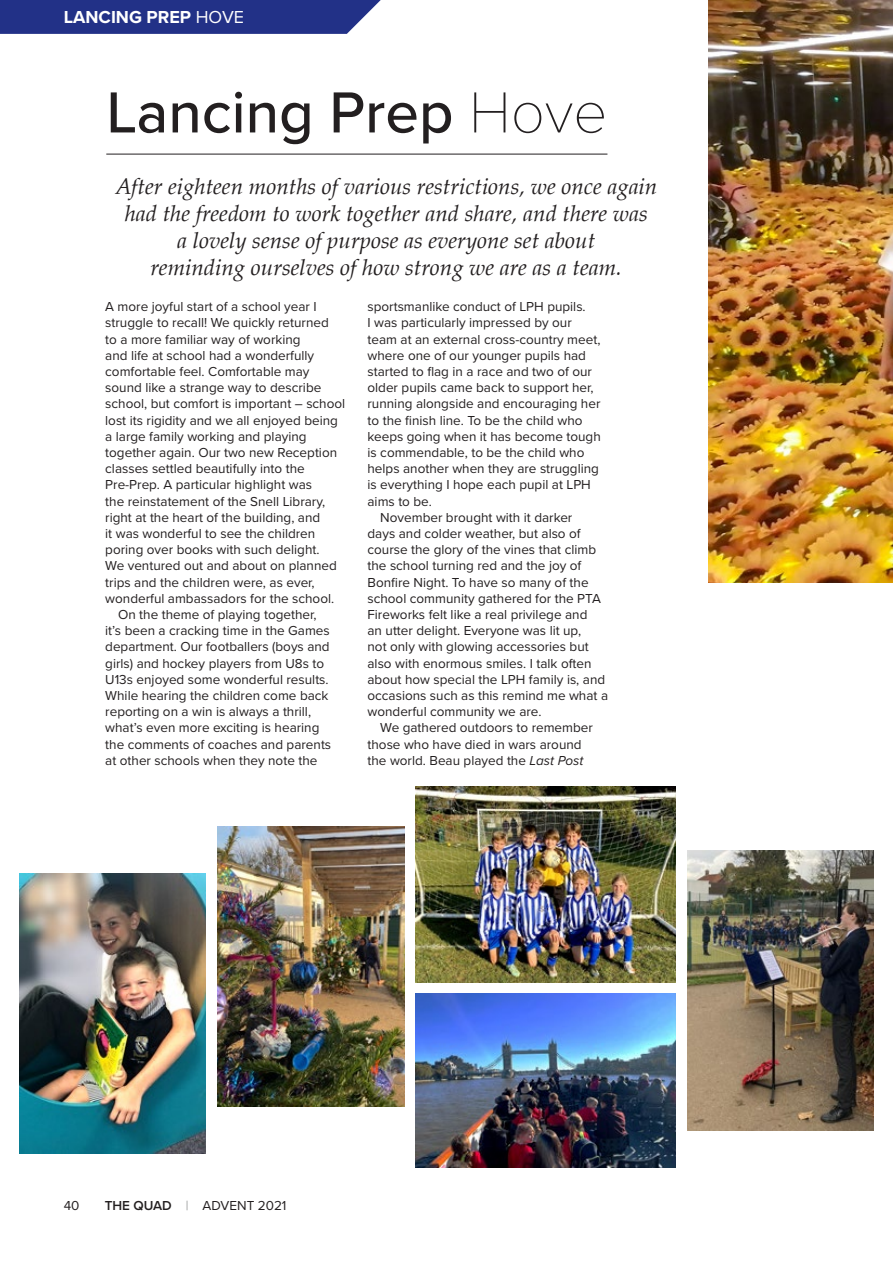
<style>
.page{position:relative;width:893px;height:1263px;background:#fff}
.page>*{position:absolute;margin:0;border:0;box-sizing:border-box;transform-origin:0 0}
.t1{font:500 60px "Proxima Nova";color:#231f20}
.t2{font:italic 22.5px/27px "Palatino";color:#231f20;text-align:center}
.t3{font:700 18px "Proxima Nova";color:#fff}
.t4{font:13.5px "Proxima Nova";color:#231f20}
.s1{font-weight:400}
.s2{font-family:"Proxima Nova T";font-weight:100}
.s3{font-style:italic}
.s4{font-weight:600}
.s5{font-family:"Proxima Nova T";font-weight:100;color:#4b4c4d}
</style>
<div class="page">
<img style="left:709px;top:0;width:184px;height:583px">
<img style="left:217px;top:826px;width:187px;height:280px">
<img style="left:415px;top:993px;width:261px;height:174px">
<img style="left:687px;top:850px;width:187px;height:280px">
<img style="left:415px;top:787px;width:261px;height:195px">
<img style="left:19px;top:873px;width:187px;height:280px">
<svg style="left:0;top:0;width:381px;height:34px;background:#2c3a8c"></svg>
<hr style="left:106px;top:154px;width:501px;height:1px;background:#231f20">
<h3 class="t3" style="left:64px;top:4px;width:182px">LANCING PREP <span class="s1">HOVE</span></h3>
<h1 class="t1" style="left:106px;top:68px;width:503px">Lancing Prep <span class="s2">Hove</span></h1>
<h2 class="t2" style="left:115px;top:173px;width:544px">After eighteen months of various restrictions, we once again had the freedom to work together and share, and there was<br>a lovely sense of purpose as everyone set about<br>reminding ourselves of how strong we are as a team.</h2>
<p class="t4" style="left:105px;top:297px;width:213px">A more joyful start of a school year I</p>
<p class="t4" style="left:105px;top:313px;width:225px">struggle to recall! We quickly returned</p>
<p class="t4" style="left:105px;top:329px;width:197px">to a more familiar way of working</p>
<p class="t4" style="left:105px;top:345px;width:210px">and life at school had a wonderfully</p>
<p class="t4" style="left:105px;top:361px;width:206px">comfortable feel. Comfortable may</p>
<p class="t4" style="left:105px;top:378px;width:218px">sound like a strange way to describe</p>
<p class="t4" style="left:105px;top:394px;width:241px">school, but comfort is important – school</p>
<p class="t4" style="left:105px;top:410px;width:234px">lost its rigidity and we all enjoyed being</p>
<p class="t4" style="left:105px;top:426px;width:203px">a large family working and playing</p>
<p class="t4" style="left:105px;top:442px;width:233px">together again. Our two new Reception</p>
<p class="t4" style="left:105px;top:459px;width:201px">classes settled beautifully into the</p>
<p class="t4" style="left:105px;top:475px;width:208px">Pre-Prep. A particular highlight was</p>
<p class="t4" style="left:105px;top:491px;width:222px">the reinstatement of the Snell Library,</p>
<p class="t4" style="left:105px;top:507px;width:216px">right at the heart of the building, and</p>
<p class="t4" style="left:105px;top:523px;width:212px">it was wonderful to see the children</p>
<p class="t4" style="left:105px;top:540px;width:216px">poring over books with such delight.</p>
<p class="t4" style="left:105px;top:556px;width:233px">We ventured out and about on planned</p>
<p class="t4" style="left:105px;top:572px;width:211px">trips and the children were, as ever,</p>
<p class="t4" style="left:105px;top:588px;width:230px">wonderful ambassadors for the school.</p>
<p class="t4" style="left:118px;top:604px;width:200px">On the theme of playing together,</p>
<p class="t4" style="left:105px;top:621px;width:226px">it’s been a cracking time in the Games</p>
<p class="t4" style="left:105px;top:637px;width:226px">department. Our footballers (boys and</p>
<p class="t4" style="left:105px;top:653px;width:220px">girls) and hockey players from U8s to</p>
<p class="t4" style="left:105px;top:669px;width:225px">U13s enjoyed some wonderful results.</p>
<p class="t4" style="left:105px;top:685px;width:225px">While hearing the children come back</p>
<p class="t4" style="left:105px;top:702px;width:207px">reporting on a win is always a thrill,</p>
<p class="t4" style="left:105px;top:718px;width:216px">what’s even more exciting is hearing</p>
<p class="t4" style="left:105px;top:734px;width:227px">the comments of coaches and parents</p>
<p class="t4" style="left:105px;top:750px;width:214px">at other schools when they note the</p>
<p class="t4" style="left:367px;top:297px;width:220px">sportsmanlike conduct of LPH pupils.</p>
<p class="t4" style="left:367px;top:313px;width:206px">I was particularly impressed by our</p>
<p class="t4" style="left:367px;top:329px;width:234px">team at an external cross-country meet,</p>
<p class="t4" style="left:367px;top:345px;width:220px">where one of our younger pupils had</p>
<p class="t4" style="left:367px;top:361px;width:226px">started to flag in a race and two of our</p>
<p class="t4" style="left:367px;top:378px;width:228px">older pupils came back to support her,</p>
<p class="t4" style="left:367px;top:394px;width:234px">running alongside and encouraging her</p>
<p class="t4" style="left:367px;top:410px;width:217px">to the finish line. To be the child who</p>
<p class="t4" style="left:367px;top:426px;width:235px">keeps going when it has become tough</p>
<p class="t4" style="left:367px;top:442px;width:218px">is commendable, to be the child who</p>
<p class="t4" style="left:367px;top:459px;width:233px">helps another when they are struggling</p>
<p class="t4" style="left:367px;top:475px;width:225px">is everything I hope each pupil at LPH</p>
<p class="t4" style="left:367px;top:491px;width:66px">aims to be.</p>
<p class="t4" style="left:380px;top:507px;width:194px">November brought with it darker</p>
<p class="t4" style="left:367px;top:523px;width:215px">days and colder weather, but also of</p>
<p class="t4" style="left:367px;top:540px;width:230px">course the glory of the vines that climb</p>
<p class="t4" style="left:367px;top:556px;width:215px">the school turning red and the joy of</p>
<p class="t4" style="left:367px;top:572px;width:223px">Bonfire Night. To have so many of the</p>
<p class="t4" style="left:367px;top:588px;width:235px">school community gathered for the PTA</p>
<p class="t4" style="left:367px;top:604px;width:221px">Fireworks felt like a real privilege and</p>
<p class="t4" style="left:367px;top:621px;width:215px">an utter delight. Everyone was lit up,</p>
<p class="t4" style="left:367px;top:637px;width:222px">not only with glowing accessories but</p>
<p class="t4" style="left:367px;top:653px;width:226px">also with enormous smiles. I talk often</p>
<p class="t4" style="left:367px;top:669px;width:239px">about how special the LPH family is, and</p>
<p class="t4" style="left:367px;top:685px;width:242px">occasions such as this remind me what a</p>
<p class="t4" style="left:367px;top:702px;width:176px">wonderful community we are.</p>
<p class="t4" style="left:380px;top:718px;width:214px">We gathered outdoors to remember</p>
<p class="t4" style="left:367px;top:734px;width:216px">those who have died in wars around</p>
<p class="t4" style="left:367px;top:750px;width:217px">the world. Beau played the <span class="s3">Last Post</span></p>
<p class="t4" style="left:64px;top:1195px;width:17px">40</p>
<p class="t4" style="left:105px;top:1195px;width:183px"><span class="s4">THE QUAD</span> <span class="s5">|</span> ADVENT 2021</p>
</div>
